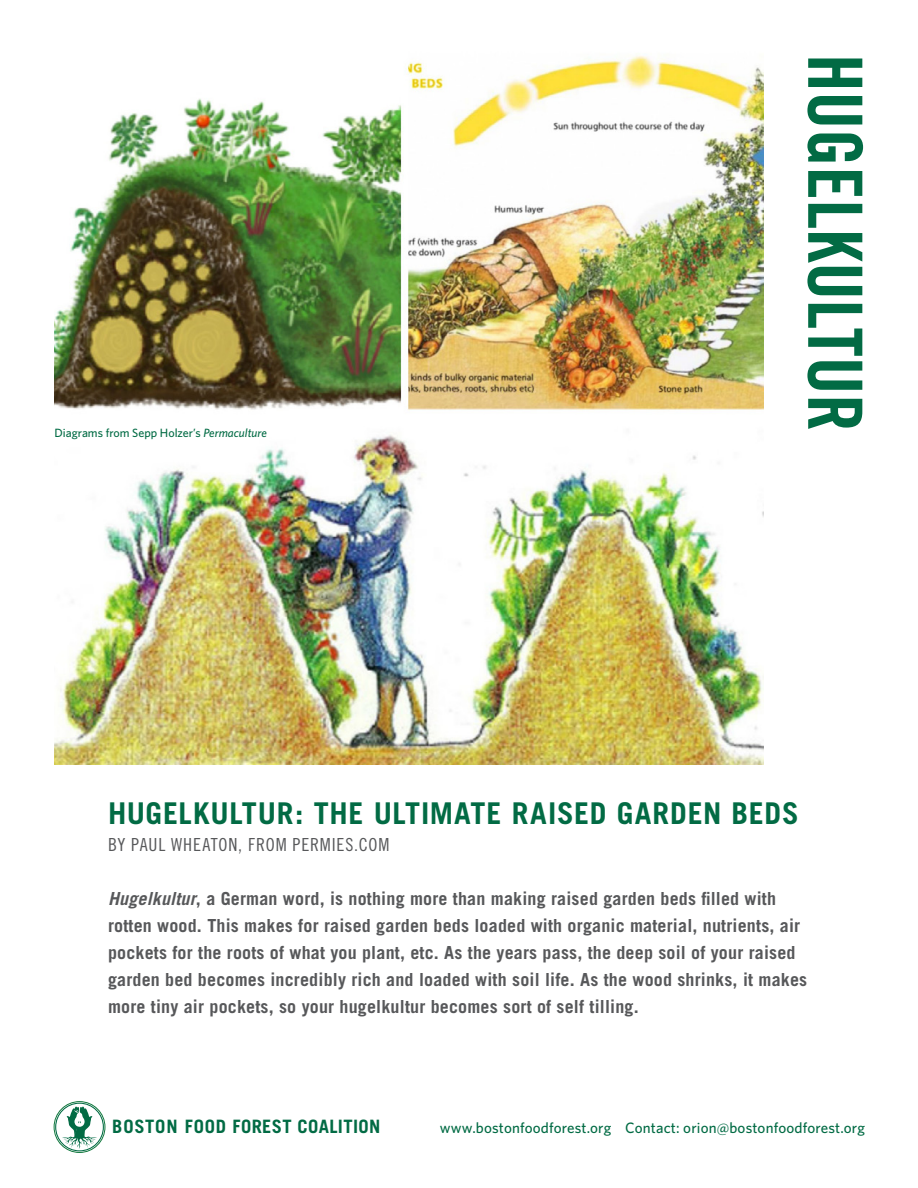
<style>
.page{position:relative;width:918px;height:1188px;background:#fff}
.page>*{position:absolute;margin:0;border:0;box-sizing:border-box;transform-origin:0 0}
.t1{font:75px "Trade Gothic Bold Cond Twenty";color:#026b44}
.t2{font:700 30px "Trade Gothic";letter-spacing:.02em;color:#026b44}
.t3{font:700 18.45px "Trade Gothic";letter-spacing:.02em;color:#026b44}
.t4{font:700 18px/27px "Trade Gothic";letter-spacing:.01em;color:#57585a}
.t5{font:18px "Trade Gothic Cond Eighteen";letter-spacing:.045em;color:#57585a}
.t6{font:500 15px "Whitney";letter-spacing:.01em;color:#026b44}
.t7{font:500 12px "Whitney";color:#026b44}
.s1{font-style:italic}
</style>
<div class="page">
<div style="left:55px;top:1103px;width:49px;height:48px;border:1px solid #026b44;border-radius:50%"></div>
<div style="left:54px;top:1101px;width:51px;height:52px;border:1px solid #0f773c;border-radius:50%"></div>
<svg style="left:62px;top:1107px;width:35px;height:42px"></svg>
<img style="left:55px;top:55px;width:708px;height:709px">
<p class="t7" style="left:55px;top:425px;width:214px">Diagrams from Sepp Holzer’s <span class="s1">Permaculture</span></p>
<p class="t1" style="left:880px;top:54px;width:379px;rotate:90deg">HUGELKULTUR</p>
<p class="t2" style="left:108px;top:795px;width:693px">HUGELKULTUR: THE ULTIMATE RAISED GARDEN BEDS</p>
<p class="t5" style="left:108px;top:834px;width:283px">BY PAUL WHEATON, FROM PERMIES.COM</p>
<p class="t4" style="left:108px;top:885px;width:701px"><span class="s1">Hugelkultur</span>, a German word, is nothing more than making raised garden beds filled with rotten wood. This makes for raised garden beds loaded with organic material, nutrients, air pockets for the roots of what you plant, etc. As the years pass, the deep soil of your raised garden bed becomes incredibly rich and loaded with soil life. As the wood shrinks, it makes more tiny air pockets, so your hugelkultur becomes sort of self tilling.</p>
<p class="t3" style="left:112px;top:1115px;width:270px">BOSTON FOOD FOREST COALITION</p>
<p class="t6" style="left:440px;top:1119px;width:426px">www.bostonfoodforest.org Contact: orion@bostonfoodforest.org</p>
</div>
